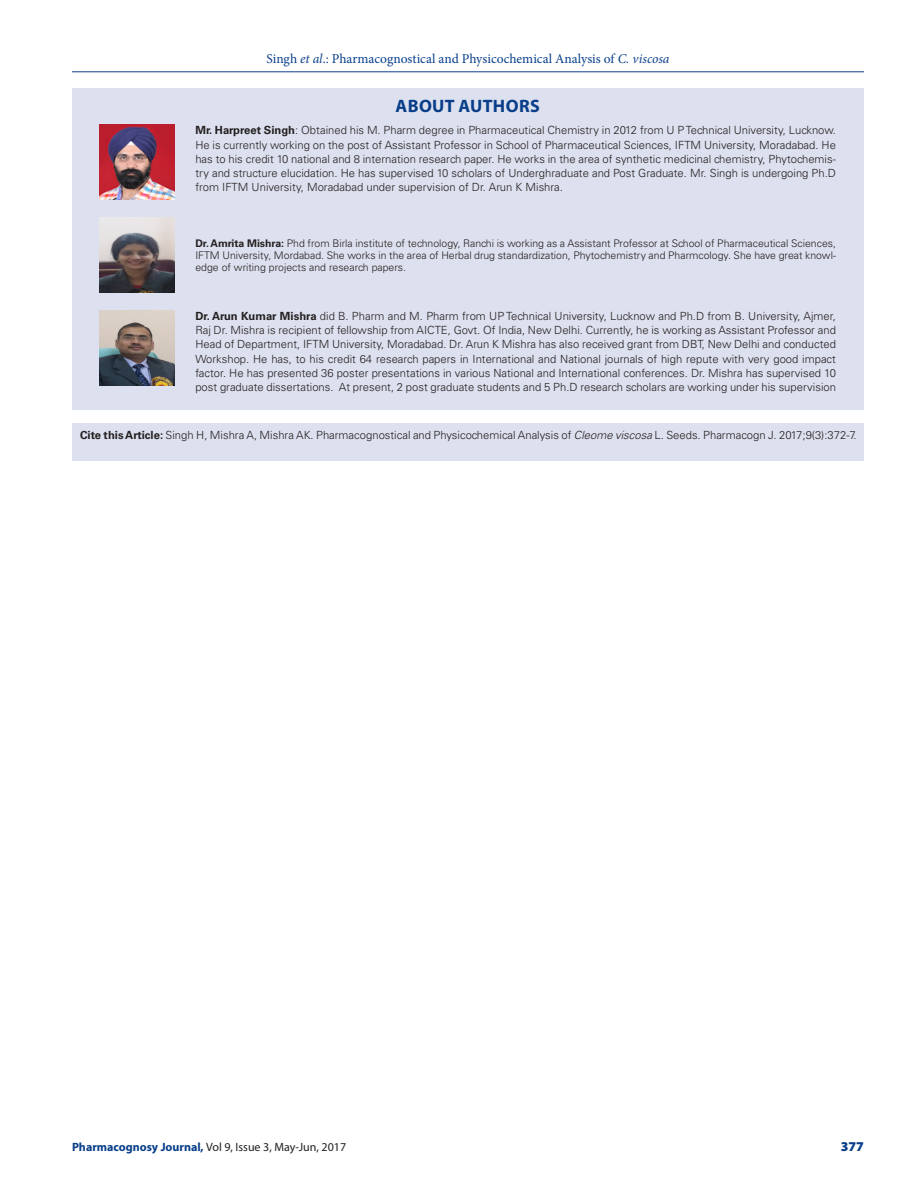
<style>
.page{position:relative;width:918px;height:1188px;background:#fff}
.page>*{position:absolute;margin:0;border:0;box-sizing:border-box;transform-origin:0 0}
._1_HD{font:700 18px "Myriad Pro";letter-spacing:.02em;color:#083e89}
.t1{font:13.5px "Minion Pro";color:#083e89}
.t2{font:900 13.5px "Myriad Pro";color:#083e89}
.t3{font:12px "Myriad Pro";color:#231f20}
.ABS_AU_TX{font:300 11.25px/14.2px "Univers LT Std";color:#231f20;text-align:justify}
.ABS_TXT{font:300 11.25px "Univers LT Std";color:#231f20}
.REF{font:300 10.5px/12px "Univers LT Std";color:#231f20;text-align:justify}
.s1{font-style:italic}
.s2{font-weight:700}
.s3{font-weight:700;color:#083e89}
</style>
<div class="page">
<hr style="left:72px;top:72px;width:792px;height:1px;background:#083e89">
<div style="left:72px;top:88px;width:792px;height:322px;background:#dde0ee"></div>
<img style="left:99px;top:125px;width:75px;height:75px">
<img style="left:99px;top:218px;width:75px;height:75px">
<img style="left:99px;top:310px;width:75px;height:75px">
<div style="left:73px;top:423px;width:791px;height:38px;background:#dde0ee"></div>
<p class="t1" style="left:266px;top:50px;width:405px">Singh <span class="s1">et al</span>.: Pharmacognostical and Physicochemical Analysis of <span class="s1">C. viscosa</span></p>
<p class="_1_HD" style="left:396px;top:94px;width:146px">ABOUT AUTHORS</p>
<p class="ABS_AU_TX" style="left:195px;top:123px;width:642px"><span class="s2">Mr. Harpreet Singh</span>: Obtained his M. Pharm degree in Pharmaceutical Chemistry in 2012 from U P Technical University, Lucknow.<br>He is currently working on the post of Assistant Professor in School of Pharmaceutical Sciences, IFTM University, Moradabad. He has to his credit 10 national and 8 internation research paper. He works in the area of synthetic medicinal chemistry, Phytochemis&shy;try and structure elucidation. He has supervised 10 scholars of Underghraduate and Post Graduate. Mr. Singh is undergoing Ph.D from IFTM University, Moradabad under supervision of Dr. Arun K Mishra.</p>
<p class="REF" style="left:195px;top:237px;width:642px"><span class="s2">Dr. Amrita Mishra:</span> Phd from Birla institute of technology, Ranchi is working as a Assistant Professor at School of Pharmaceutical Sciences, IFTM University, Mordabad. She works in the area of Herbal drug standardization, Phytochemistry and Pharmcology. She have great knowl&shy;edge of writing projects and research papers.</p>
<p class="ABS_AU_TX" style="left:195px;top:309px;width:642px"><span class="s2">Dr. Arun Kumar Mishra</span> did B. Pharm and M. Pharm from UP Technical University, Lucknow and Ph.D from B. University, Ajmer, Raj Dr. Mishra is recipient of fellowship from AICTE, Govt. Of India, New Delhi. Currently, he is working as Assistant Professor and Head of Department, IFTM University, Moradabad. Dr. Arun K Mishra has also received grant from DBT, New Delhi and conducted Workshop. He has, to his credit 64 research papers in International and National journals of high repute with very good impact factor. He has presented 36 poster presentations in various National and International conferences. Dr. Mishra has supervised 10 post graduate dissertations. At present, 2 post graduate students and 5 Ph.D research scholars are working under his supervision</p>
<p class="ABS_TXT" style="left:80px;top:428px;width:778px"><span class="s2">Cite this Article:</span> Singh H, Mishra A, Mishra AK. Pharmacognostical and Physicochemical Analysis of <span class="s1">Cleome viscosa</span> L. Seeds. Pharmacogn J. 2017;9(3):372-7.</p>
<p class="t3" style="left:72px;top:1139px;width:276px"><span class="s3">Pharmacognosy Journal,</span> Vol 9, Issue 3, May-Jun, 2017</p>
<p class="t2" style="left:841px;top:1137px;width:25px">377</p>
</div>
